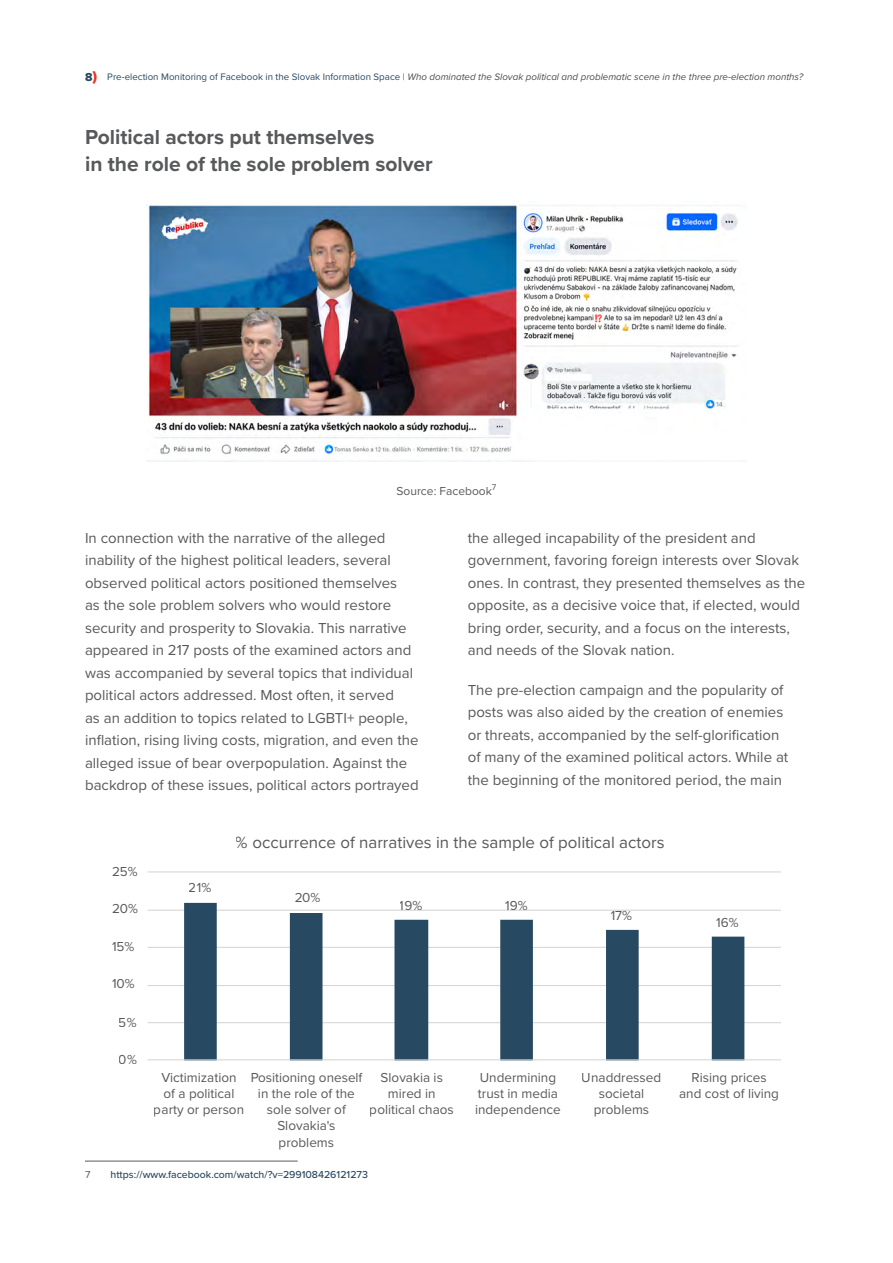
<style>
.page{position:relative;width:893px;height:1263px;background:#fff}
.page>*{position:absolute;margin:0;border:0;box-sizing:border-box;transform-origin:0 0}
.t1{font:700 21px/27px "Proxima Nova";color:#58595b}
.t2{font:16.95px "Proxima Nova";color:#58595b}
.t3{font:15px/22.5px "Proxima Nova";color:#58595b}
.t4{font:13.5px/16.2px "Proxima Nova";color:#58595b;text-align:center}
.t5{font:12px "Proxima Nova";color:#58595b}
.t6{font:500 10.5px "Proxima Nova";color:#284962}
.t7{font:10.5px "Proxima Nova";color:#58595b}
.t8{font:italic 9.75px "Proxima Nova";color:#4d4d4f}
.s1{font-family:"Proxima Nova Extrabld";font-style:normal;font-size:12px;color:#284962}
.s2{font-family:"Proxima Nova Extrabld";font-style:normal;font-size:15px;color:#ee3124}
.s3{font-style:normal;color:#284962}
</style>
<div class="page">
<hr style="left:85px;top:1161px;width:213px;height:1px;background:#58595b">
<img style="left:147px;top:205px;width:593px;height:257px">
<hr style="left:148px;top:872px;width:633px;height:1px;background:#d1d3d4">
<hr style="left:148px;top:910px;width:633px;height:1px;background:#d1d3d4">
<hr style="left:148px;top:947px;width:633px;height:1px;background:#d1d3d4">
<hr style="left:148px;top:985px;width:633px;height:1px;background:#d1d3d4">
<hr style="left:148px;top:1022px;width:633px;height:1px;background:#d1d3d4">
<svg style="left:184px;top:903px;width:560px;height:156px"></svg>
<hr style="left:148px;top:1059px;width:633px;height:1px;background:#d1d3d4">
<p class="t8" style="left:85px;top:70px;width:720px"><span class="s1">8</span><span class="s2">)</span> <span class="s3">Pre-election Monitoring of Facebook in the Slovak Information Space |</span> Who dominated the Slovak political and problematic scene in the three pre-election months?</p>
<h1 class="t1" style="left:85px;top:123px;width:349px">Political actors put themselves<br>in the role of the sole problem solver</h1>
<p class="t5" style="left:396px;top:482px;width:101px">Source: Facebook<sup>7</sup></p>
<p class="t3" style="left:85px;top:526px;width:335px">In connection with the narrative of the alleged inability of the highest political leaders, several observed political actors positioned themselves<br>as the sole problem solvers who would restore security and prosperity to Slovakia. This narrative appeared in 217 posts of the examined actors and was accompanied by several topics that individual political actors addressed. Most often, it served<br>as an addition to topics related to LGBTI+ people, inflation, rising living costs, migration, and even the alleged issue of bear overpopulation. Against the backdrop of these issues, political actors portrayed</p>
<p class="t3" style="left:468px;top:526px;width:339px">the alleged incapability of the president and government, favoring foreign interests over Slovak ones. In contrast, they presented themselves as the opposite, as a decisive voice that, if elected, would bring order, security, and a focus on the interests, and needs of the Slovak nation.</p>
<p class="t3" style="left:468px;top:678px;width:322px">The pre-election campaign and the popularity of posts was also aided by the creation of enemies or threats, accompanied by the self-glorification of many of the examined political actors. While at the beginning of the monitored period, the main</p>
<p class="t4" style="left:112px;top:863px;width:27px">25%</p>
<p class="t4" style="left:112px;top:900px;width:28px">20%</p>
<p class="t4" style="left:112px;top:938px;width:24px">15%</p>
<p class="t4" style="left:112px;top:975px;width:24px">10%</p>
<p class="t4" style="left:119px;top:1013px;width:19px">5%</p>
<p class="t4" style="left:119px;top:1050px;width:20px">0%</p>
<p class="t4" style="left:189px;top:878px;width:24px">21%</p>
<p class="t2" style="left:236px;top:829px;width:430px">% occurrence of narratives in the sample of political actors</p>
<p class="t4" style="left:294px;top:888px;width:28px">20%</p>
<p class="t4" style="left:400px;top:896px;width:24px">19%</p>
<p class="t4" style="left:505px;top:896px;width:24px">19%</p>
<p class="t4" style="left:611px;top:906px;width:23px">17%</p>
<p class="t4" style="left:716px;top:913px;width:24px">16%</p>
<p class="t4" style="left:154px;top:1068px;width:92px">Victimization<br>of a political party or person</p>
<p class="t4" style="left:250px;top:1068px;width:114px">Positioning oneself in the role of the sole solver of<br>Slovakia's problems</p>
<p class="t4" style="left:370px;top:1068px;width:86px">Slovakia is mired in political chaos</p>
<p class="t4" style="left:475px;top:1068px;width:87px">Undermining trust in media independence</p>
<p class="t4" style="left:582px;top:1068px;width:81px">Unaddressed societal problems</p>
<p class="t4" style="left:679px;top:1068px;width:101px">Rising prices and cost of living</p>
<p class="t7" style="left:85px;top:1166px;width:7px">7</p>
<p class="t6" style="left:111px;top:1166px;width:259px">https://www.facebook.com/watch/?v=299108426121273</p>
</div>
